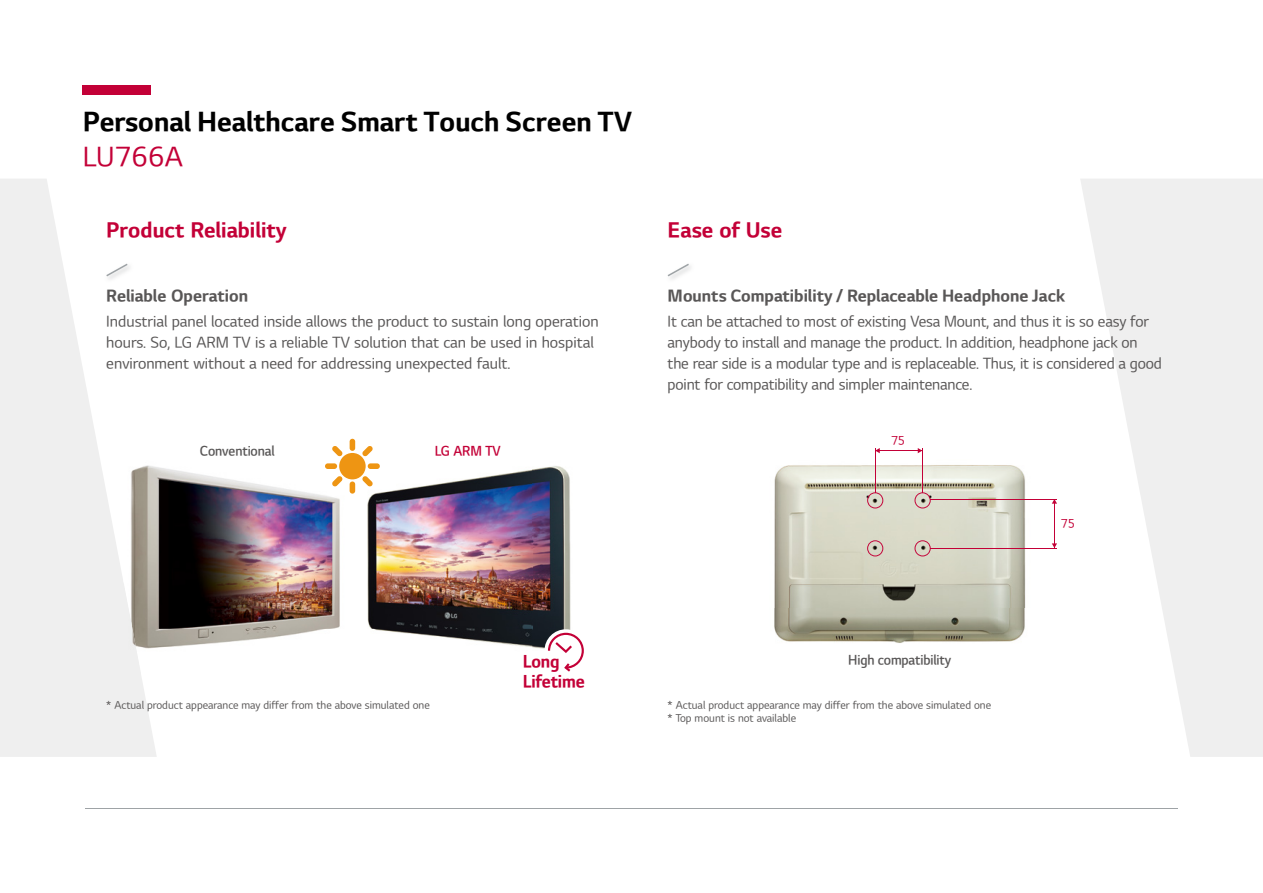
<style>
.page{position:relative;width:1263px;height:893px;background:#fff}
.page>*{position:absolute;margin:0;border:0;box-sizing:border-box;transform-origin:0 0}
.t1{font:27px "LG Sm Haotf TB";color:#000}
.t2{font:27px "LG Sm Haotf TR";color:#c30037}
.t3{font:21px "LG Sm Haotf TB";color:#c30037}
.t4{font:17.4px/19.6px "LG Sm Haotf TB";letter-spacing:-.01em;color:#c30037;scale:.95 1}
.t5{font:16.5px "LG Sm Haotf TB";color:#595757}
.t6{font:15px/21px "LG Sm Haotf TR";letter-spacing:-.01em;color:#595757}
.t7{font:13.5px "LG Sm Haotf TSB";letter-spacing:-.01em;color:#595757;scale:.95 1}
.t8{font:13.5px "LG Sm Haotf TSB";letter-spacing:-.01em;color:#c30037;scale:.95 1}
.t9{font:12px "LG Sm Haotf TR";color:#c30037;scale:.95 1}
.t10{font:10.5px/13.5px "LG Sm Haotf TR";color:#595757}
</style>
<div class="page">
<div style="left:83px;top:85px;width:68px;height:9px;background:#c30037"></div>
<svg style="left:1080px;top:179px;width:183px;height:578px;fill:#efefef"></svg>
<svg style="left:0;top:179px;width:157px;height:578px;fill:#efefef"></svg>
<hr style="left:85px;top:808px;width:1093px;height:1px;background:#9ea3a6">
<img style="left:774px;top:448px;width:274px;height:195px">
<hr style="left:922px;top:448px;width:1px;height:44px;background:#c30037">
<hr style="left:930px;top:547px;width:127px;height:1px;background:#c30037">
<hr style="left:875px;top:448px;width:1px;height:44px;background:#c30037">
<hr style="left:930px;top:499px;width:127px;height:1px;background:#c30037">
<hr style="left:875px;top:450px;width:47px;height:1px;background:#c30037">
<hr style="left:1054px;top:500px;width:1px;height:48px;background:#c30037">
<svg style="left:918px;top:448px;width:4px;height:5px"></svg>
<svg style="left:1052px;top:543px;width:5px;height:5px"></svg>
<svg style="left:876px;top:448px;width:4px;height:5px"></svg>
<svg style="left:1052px;top:500px;width:5px;height:4px"></svg>
<svg style="left:914px;top:492px;width:17px;height:16px"></svg>
<svg style="left:914px;top:540px;width:17px;height:16px"></svg>
<svg style="left:867px;top:492px;width:16px;height:16px"></svg>
<svg style="left:867px;top:540px;width:16px;height:16px"></svg>
<img style="left:123px;top:450px;width:409px;height:179px">
<img style="left:532px;top:466px;width:39px;height:183px">
<img style="left:141px;top:629px;width:391px;height:45px">
<img style="left:123px;top:581px;width:18px;height:93px">
<div style="left:339px;top:453px;width:27px;height:26px;background:#ee9513;border-radius:50%"></div>
<div style="left:350px;top:439px;width:5px;height:12px;background:#ee9513;border-radius:3px"></div>
<svg style="left:362px;top:446px;width:11px;height:10px"></svg>
<div style="left:368px;top:463px;width:12px;height:6px;background:#ee9513;border-radius:3px"></div>
<svg style="left:362px;top:476px;width:11px;height:11px"></svg>
<div style="left:350px;top:481px;width:5px;height:13px;background:#ee9513;border-radius:3px"></div>
<svg style="left:332px;top:476px;width:11px;height:11px"></svg>
<div style="left:325px;top:463px;width:12px;height:6px;background:#ee9513;border-radius:3px"></div>
<svg style="left:332px;top:446px;width:11px;height:10px"></svg>
<div style="left:544px;top:629px;width:43px;height:43px;background:#fff;border-radius:50%"></div>
<svg style="left:548px;top:633px;width:36px;height:39px"></svg>
<img style="left:104px;top:262px;width:30px;height:21px">
<svg style="left:106px;top:264px;width:22px;height:12px"></svg>
<img style="left:667px;top:263px;width:24px;height:16px">
<svg style="left:668px;top:264px;width:21px;height:12px"></svg>
<h1 class="t1" style="left:83px;top:109px;width:551px">Personal Healthcare Smart Touch Screen TV</h1>
<h1 class="t2" style="left:83px;top:143px;width:102px">LU766A</h1>
<h2 class="t3" style="left:106px;top:220px;width:182px">Product Reliability</h2>
<h2 class="t3" style="left:668px;top:220px;width:116px">Ease of Use</h2>
<p class="t5" style="left:106px;top:288px;width:143px">Reliable Operation</p>
<p class="t6" style="left:106px;top:312px;width:494px">Industrial panel located inside allows the product to sustain long operation hours. So, LG ARM TV is a reliable TV solution that can be used in hospital environment without a need for addressing unexpected fault.</p>
<p class="t5" style="left:668px;top:288px;width:399px">Mounts Compatibility / Replaceable Headphone Jack</p>
<p class="t6" style="left:668px;top:312px;width:496px">It can be attached to most of existing Vesa Mount, and thus it is so easy for anybody to install and manage the product. In addition, headphone jack on the rear side is a modular type and is replaceable. Thus, it is considered a good point for compatibility and simpler maintenance.</p>
<p class="t7" style="left:200px;top:444px;width:80px">Conventional</p>
<p class="t8" style="left:435px;top:444px;width:71px">LG ARM TV</p>
<p class="t9" style="left:891px;top:435px;width:16px">75</p>
<p class="t9" style="left:1061px;top:517px;width:16px">75</p>
<p class="t4" style="left:523px;top:653px;width:67px">Long<br>Lifetime</p>
<p class="t7" style="left:848px;top:653px;width:110px">High compatibility</p>
<p class="t10" style="left:106px;top:699px;width:325px">* Actual product appearance may differ from the above simulated one</p>
<p class="t10" style="left:668px;top:699px;width:325px">* Actual product appearance may differ from the above simulated one * Top mount is not available</p>
</div>
